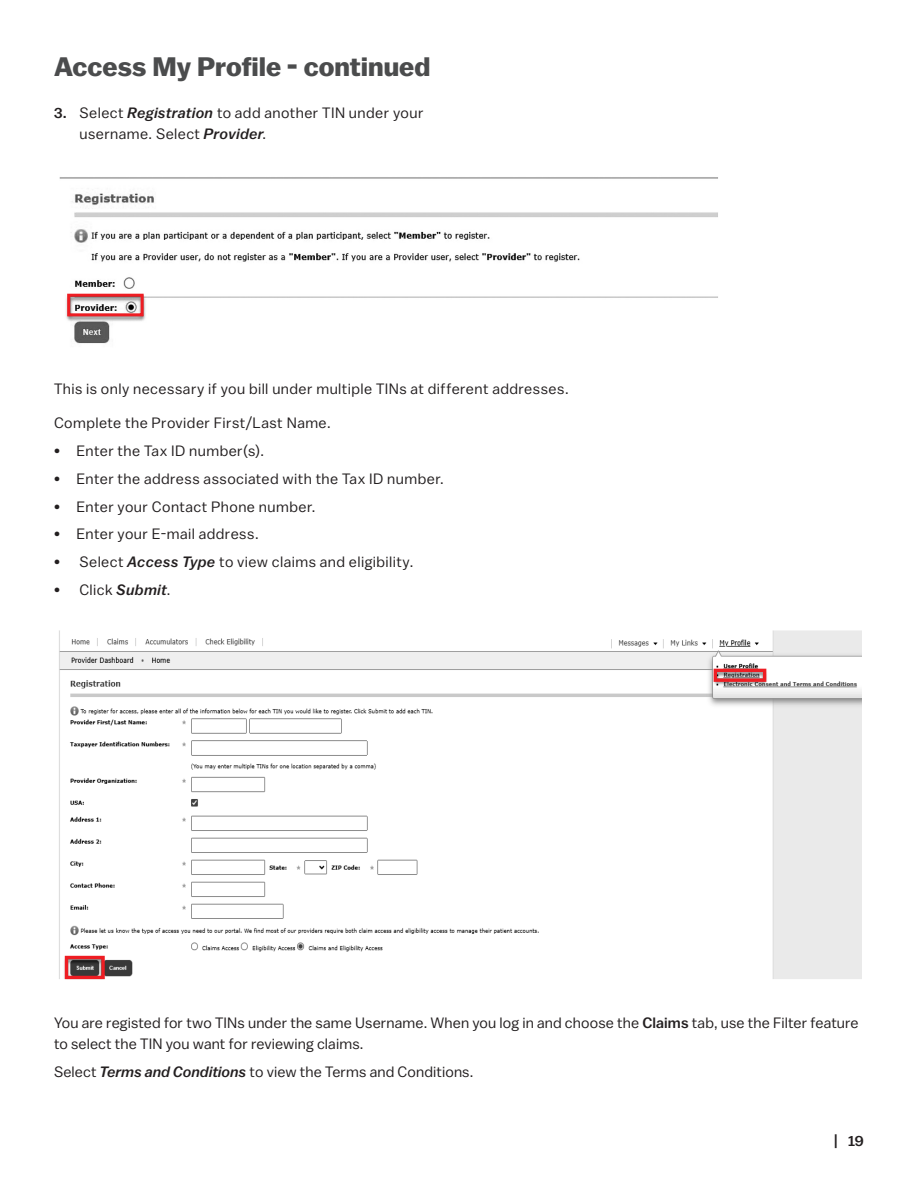
<style>
.page{position:relative;width:918px;height:1188px;background:#fff}
.page>*{position:absolute;margin:0;border:0;box-sizing:border-box;transform-origin:0 0}
.FAQ_Numbered_List{font:700 26.7px "Balto";color:#4b4c4d}
.HB_Bullet_Copy{font:15px/21px "Balto";letter-spacing:.025em;color:#231f20}
.HB_Bullet_Copy-2{font:15px "Balto";letter-spacing:.005em;color:#231f20}
.t1{font:500 15px "Balto";color:#231f20}
.s1{font-weight:500}
.s2{font-weight:500;font-style:italic}
</style>
<div class="page">
<img style="left:59px;top:177px;width:659px;height:167px">
<img style="left:59px;top:630px;width:803px;height:350px">
<div style="left:67px;top:294px;width:77px;height:22px;border:3px solid #ee1d23"></div>
<div style="left:714px;top:669px;width:52px;height:13px;border:3px solid #ee1d23"></div>
<div style="left:65px;top:956px;width:40px;height:23px;border:3px solid #ee1d23"></div>
<p class="FAQ_Numbered_List" style="left:54px;top:50px;width:378px">Access My Profile - continued</p>
<p class="HB_Bullet_Copy" style="left:80px;top:102px;width:346px;text-indent:-26px"><span class="s1">3.</span> Select <span class="s2">Registration</span> to add another TIN under your username. Select <span class="s2">Provider</span>.</p>
<p class="HB_Bullet_Copy" style="left:54px;top:378px;width:514px">This is only necessary if you bill under multiple TINs at different addresses.</p>
<p class="HB_Bullet_Copy" style="left:54px;top:412px;width:276px">Complete the Provider First/Last Name.</p>
<p class="HB_Bullet_Copy" style="left:54px;top:440px;width:209px">• Enter the Tax ID number(s).</p>
<p class="HB_Bullet_Copy" style="left:54px;top:468px;width:389px">• Enter the address associated with the Tax ID number.</p>
<p class="HB_Bullet_Copy" style="left:54px;top:496px;width:261px">• Enter your Contact Phone number.</p>
<p class="HB_Bullet_Copy" style="left:54px;top:523px;width:204px">• Enter your E-mail address.</p>
<p class="HB_Bullet_Copy" style="left:54px;top:551px;width:359px">• Select <span class="s2">Access Type</span> to view claims and eligibility.</p>
<p class="HB_Bullet_Copy" style="left:54px;top:579px;width:116px">• Click <span class="s2">Submit</span>.</p>
<p class="HB_Bullet_Copy" style="left:54px;top:1012px;width:806px">You are registed for two TINs under the same Username. When you log in and choose the <span class="s1">Claims</span> tab, use the Filter feature to select the TIN you want for reviewing claims.</p>
<p class="HB_Bullet_Copy-2" style="left:54px;top:1062px;width:419px">Select <span class="s2">Terms and Conditions</span> to view the Terms and Conditions.</p>
<p class="t1" style="left:833px;top:1132px;width:32px">| 19</p>
</div>
